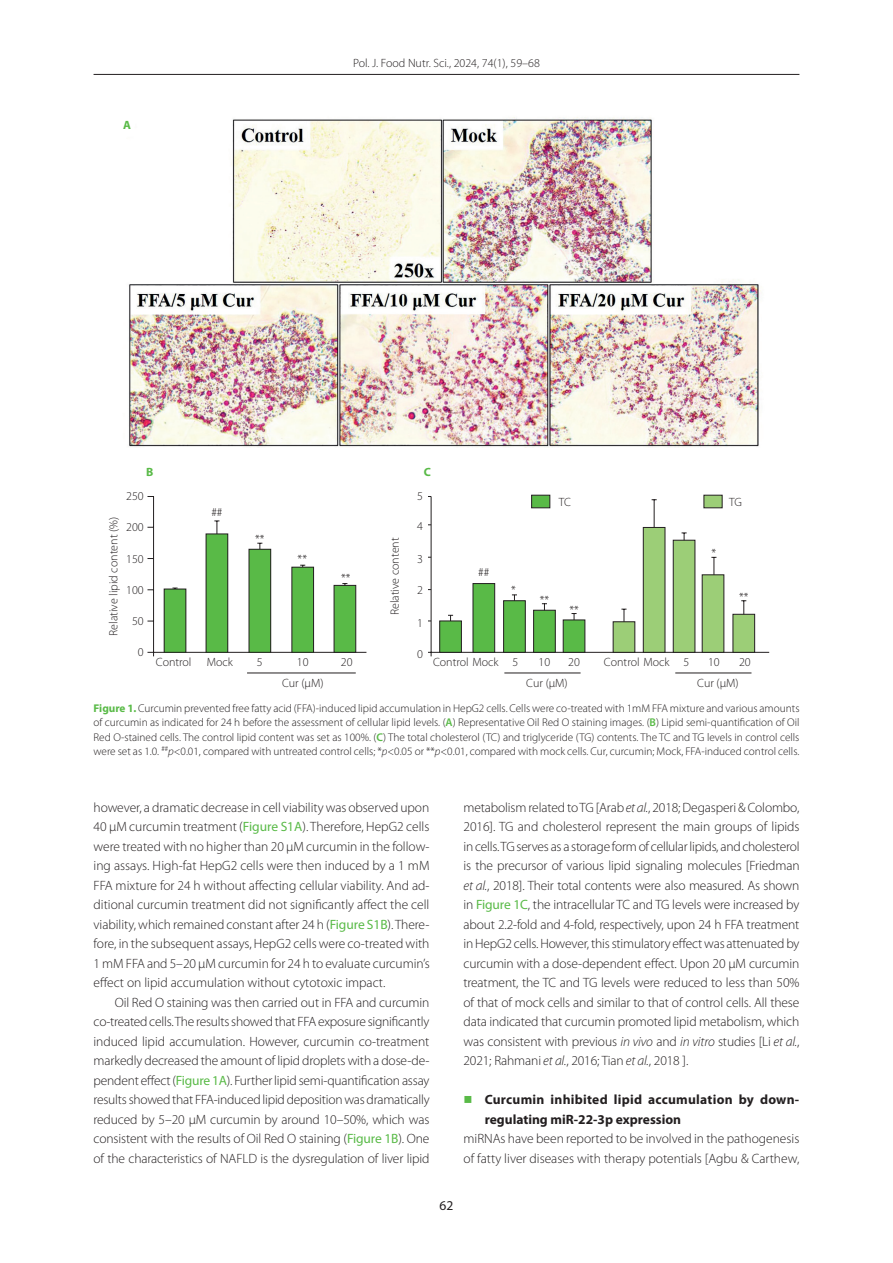
<style>
.page{position:relative;width:893px;height:1263px;background:#fff}
.page>*{position:absolute;margin:0;border:0;box-sizing:border-box;transform-origin:0 0}
._08_Tekst{font:300 13.5px/19.5px "Myriad Pro";letter-spacing:-.01em;color:#231f20;text-align:justify}
._08_Tekst_bez_wciecia{font:300 13.5px/19.5px "Myriad Pro";color:#231f20;text-align:justify}
._12_Srodtytul_2{font:700 13.5px/19.5px "Myriad Pro";letter-spacing:.015em;color:#231f20}
.t1{font:13.5px "Myriad Pro";color:#231f20}
.t2{font:300 12px/20.4px "Myriad Pro";color:#231f20;text-align:center}
.t3{font:700 12px "Myriad Pro";color:#59ba47}
._15_Rycina_podpis{font:300 11.25px/14.2px "Myriad Pro";color:#231f20;text-align:justify}
.s1{font-weight:700;color:#59ba47}
.s2{font-weight:600;color:#59ba47}
.s3{font-style:italic}
.s4{font-weight:400;color:#59ba47}
.s5{font-family:"Newspaper Pi";font-weight:400;color:#59ba47}
</style>
<div class="page">
<hr style="left:94px;top:74px;width:705px;height:1px;background:#231f20">
<img style="left:129px;top:117px;width:632px;height:331px">
<hr style="left:147px;top:652px;width:219px;height:1px;background:#231f20">
<hr style="left:428px;top:652px;width:341px;height:1px;background:#231f20">
<hr style="left:153px;top:496px;width:1px;height:160px;background:#231f20">
<hr style="left:431px;top:496px;width:1px;height:160px;background:#231f20">
<svg style="left:164px;top:520px;width:127px;height:133px"></svg>
<svg style="left:291px;top:499px;width:456px;height:154px"></svg>
<div style="left:334px;top:585px;width:22px;height:67px;background:#59ba47;border:1px solid #231f20"></div>
<div style="left:439px;top:621px;width:23px;height:31px;background:#59ba47;border:1px solid #231f20"></div>
<div style="left:503px;top:600px;width:22px;height:52px;background:#59ba47;border:1px solid #231f20"></div>
<div style="left:533px;top:610px;width:22px;height:42px;background:#59ba47;border:1px solid #231f20"></div>
<div style="left:563px;top:620px;width:22px;height:32px;background:#59ba47;border:1px solid #231f20"></div>
<div style="left:613px;top:622px;width:22px;height:30px;background:#9cce77"></div>
<div style="left:643px;top:527px;width:22px;height:125px;background:#9cce77;border:1px solid #231f20"></div>
<div style="left:673px;top:540px;width:22px;height:112px;background:#9cce77;border:1px solid #231f20"></div>
<div style="left:702px;top:575px;width:22px;height:77px;background:#9cce77;border:1px solid #231f20"></div>
<div style="left:733px;top:614px;width:22px;height:38px;background:#9cce77;border:1px solid #231f20"></div>
<div style="left:473px;top:583px;width:22px;height:69px;background:#59ba47;border:1px solid #231f20"></div>
<div style="left:531px;top:495px;width:19px;height:13px;background:#59ba47;border:1px solid #231f20"></div>
<div style="left:704px;top:495px;width:18px;height:13px;background:#9cce77;border:1px solid #231f20"></div>
<hr style="left:247px;top:673px;width:109px;height:1px;background:#231f20">
<hr style="left:504px;top:673px;width:77px;height:1px;background:#231f20">
<hr style="left:675px;top:673px;width:76px;height:1px;background:#231f20">
<p class="t3" style="left:123px;top:117px;width:9px">A</p>
<p class="t2" style="left:353px;top:53px;width:188px">Pol. J. Food Nutr. Sci., 2024, 74(1), 59–68</p>
<p class="t3" style="left:146px;top:464px;width:9px">B</p>
<p class="t3" style="left:424px;top:464px;width:9px">C</p>
<p class="t2" style="left:417px;top:485px;width:7px">5</p>
<p class="t2" style="left:417px;top:516px;width:7px">4</p>
<p class="t2" style="left:417px;top:549px;width:7px">3</p>
<p class="t2" style="left:417px;top:580px;width:7px">2</p>
<p class="t2" style="left:417px;top:612px;width:7px">1</p>
<p class="t2" style="left:417px;top:643px;width:7px">0</p>
<p class="t2" style="left:126px;top:485px;width:19px">250</p>
<p class="t2" style="left:211px;top:502px;width:13px">##</p>
<p class="t2" style="left:103px;top:636px;width:121px;rotate:-90deg">Relative lipid content (%)</p>
<p class="t2" style="left:126px;top:517px;width:19px">200</p>
<p class="t2" style="left:126px;top:549px;width:19px">150</p>
<p class="t2" style="left:255px;top:529px;width:11px">**</p>
<p class="t2" style="left:384px;top:615px;width:79px;rotate:-90deg">Relative content</p>
<p class="t2" style="left:298px;top:549px;width:11px">**</p>
<p class="t2" style="left:478px;top:562px;width:13px">##</p>
<p class="t2" style="left:341px;top:568px;width:11px">**</p>
<p class="t2" style="left:511px;top:580px;width:6px">*</p>
<p class="t2" style="left:126px;top:580px;width:19px">100</p>
<p class="t2" style="left:132px;top:611px;width:13px">50</p>
<p class="t2" style="left:138px;top:642px;width:7px">0</p>
<p class="t2" style="left:156px;top:652px;width:37px">Control</p>
<p class="t2" style="left:207px;top:652px;width:28px">Mock</p>
<p class="t2" style="left:257px;top:652px;width:7px">5</p>
<p class="t2" style="left:282px;top:652px;width:43px">10<br>Cur (μM)</p>
<p class="t2" style="left:341px;top:652px;width:13px">20</p>
<p class="t2" style="left:433px;top:652px;width:87px">Control Mock 5</p>
<p class="t2" style="left:559px;top:491px;width:14px">TC</p>
<p class="t2" style="left:729px;top:491px;width:14px">TG</p>
<p class="t2" style="left:540px;top:589px;width:11px">**</p>
<p class="t2" style="left:569px;top:599px;width:11px">**</p>
<p class="t2" style="left:712px;top:543px;width:6px">*</p>
<p class="t2" style="left:739px;top:586px;width:11px">**</p>
<p class="t2" style="left:526px;top:652px;width:43px">10<br>Cur (μM)</p>
<p class="t2" style="left:568px;top:652px;width:13px">20</p>
<p class="t2" style="left:604px;top:652px;width:87px">Control Mock 5</p>
<p class="t2" style="left:697px;top:652px;width:43px;text-align:left;text-indent:11px">10<br>Cur (μM)</p>
<p class="t2" style="left:739px;top:652px;width:13px">20</p>
<p class="_15_Rycina_podpis" style="left:94px;top:701px;width:707px"><span class="s1">Figure 1.</span> Curcumin prevented free fatty acid (FFA)-induced lipid accumulation in HepG2 cells. Cells were co-treated with 1mM FFA mixture and various amounts of curcumin as indicated for 24 h before the assessment of cellular lipid levels. (<span class="s2">A</span>) Representative Oil Red O staining images. (<span class="s2">B</span>) Lipid semi-quantification of Oil Red O-stained cells. The control lipid content was set as 100%. (<span class="s2">C</span>) The total cholesterol (TC) and triglyceride (TG) contents. The TC and TG levels in control cells were set as 1.0. <sup>##</sup><span class="s3">p</span>&lt;0.01, compared with untreated control cells; *<span class="s3">p</span>&lt;0.05 or **<span class="s3">p</span>&lt;0.01, compared with mock cells. Cur, curcumin; Mock, FFA-induced control cells.</p>
<p class="_08_Tekst_bez_wciecia" style="left:94px;top:797px;width:338px">however, a dramatic decrease in cell viability was observed upon 40 μM curcumin treatment (<span class="s4">Figure S1A</span>). Therefore, HepG2 cells were treated with no higher than 20 μM curcumin in the follow&shy;ing assays. High-fat HepG2 cells were then induced by a 1 mM FFA mixture for 24 h without affecting cellular viability. And ad&shy;ditional curcumin treatment did not significantly affect the cell viability, which remained constant after 24 h (<span class="s4">Figure S1B</span>). There&shy;fore, in the subsequent assays, HepG2 cells were co-treated with 1 mM FFA and 5–20 μM curcumin for 24 h to evaluate curcumin’s effect on lipid accumulation without cytotoxic impact.</p>
<p class="_08_Tekst" style="left:94px;top:992px;width:338px;text-indent:21px">Oil Red O staining was then carried out in FFA and curcumin co-treated cells. The results showed that FFA exposure significantly induced lipid accumulation. However, curcumin co-treatment markedly decreased the amount of lipid droplets with a dose-de&shy;pendent effect (<span class="s4">Figure 1A</span>). Further lipid semi-quantification assay results showed that FFA-induced lipid deposition was dramatically reduced by 5–20 μM curcumin by around 10–50%, which was consistent with the results of Oil Red O staining (<span class="s4">Figure 1B</span>). One of the characteristics of NAFLD is the dysregulation of liver lipid</p>
<p class="_08_Tekst" style="left:463px;top:797px;width:338px">metabolism related to TG [Arab <span class="s3">et al.</span>, 2018; Degasperi &amp; Colombo, 2016]. TG and cholesterol represent the main groups of lipids in cells. TG serves as a storage form of cellular lipids, and cholesterol is the precursor of various lipid signaling molecules [Friedman <span class="s3">et al.</span>, 2018]. Their total contents were also measured. As shown in <span class="s4">Figure 1C</span>, the intracellular TC and TG levels were increased by about 2.2-fold and 4-fold, respectively, upon 24 h FFA treatment in HepG2 cells. However, this stimulatory effect was attenuated by curcumin with a dose-dependent effect. Upon 20 μM curcumin treatment, the TC and TG levels were reduced to less than 50% of that of mock cells and similar to that of control cells. All these data indicated that curcumin promoted lipid metabolism, which was consistent with previous <span class="s3">in vivo</span> and <span class="s3">in vitro</span> studies [Li <span class="s3">et al.</span>, 2021; Rahmani <span class="s3">et al.</span>, 2016; Tian <span class="s3">et al.</span>, 2018 ].</p>
<p class="_12_Srodtytul_2" style="left:485px;top:1089px;width:315px;text-indent:-21px"><span class="s5">r</span> Curcumin inhibited lipid accumulation by down&shy;regulating miR-22-3p expression</p>
<p class="_08_Tekst_bez_wciecia" style="left:463px;top:1129px;width:337px">miRNAs have been reported to be involved in the pathogenesis of fatty liver diseases with therapy potentials [Agbu &amp; Carthew,</p>
<p class="t1" style="left:440px;top:1197px;width:15px">62</p>
</div>
